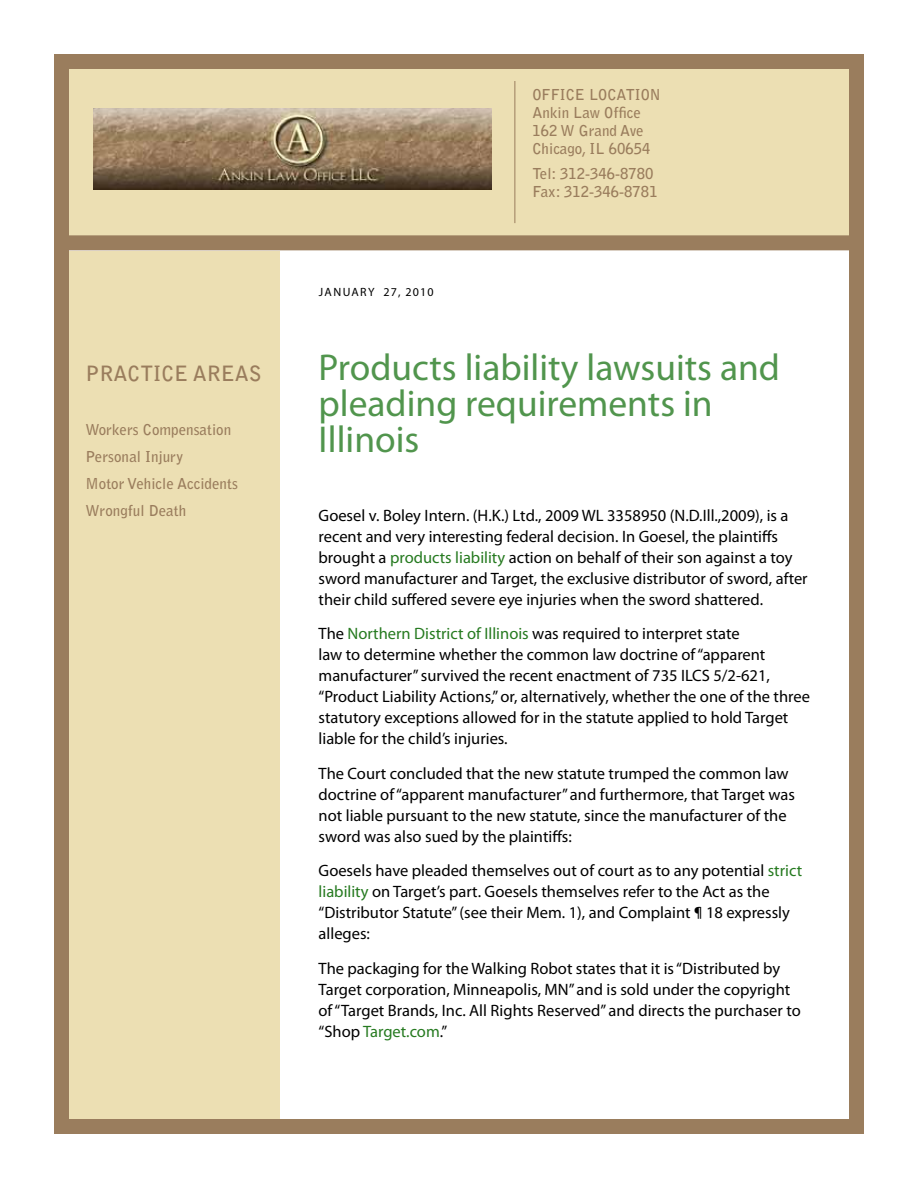
<style>
.page{position:relative;width:918px;height:1188px;background:#fff}
.page>*{position:absolute;margin:0;border:0;box-sizing:border-box;transform-origin:0 0}
.t1{font:37.5px/36px "Myriad Pro";color:#51954d}
.t2{font:700 21px "Bell Gothic Std";color:#9a7d5d}
.t3{font:16.5px/21px "Myriad Pro";color:#000}
.t4{font:700 15px/18px "Bell Gothic Std";color:#9a7d5d}
.t5{font:12px "Myriad Pro";letter-spacing:.105em;color:#000}
.s1{color:#267a20}
</style>
<div class="page">
<div style="left:54px;top:251px;width:225px;height:883px;background:#ecdfb3"></div>
<div style="left:54px;top:54px;width:810px;height:1080px;border:15px solid #9a7d5d"></div>
<div style="left:54px;top:54px;width:810px;height:196px;background:#ecdfb3;border:15px solid #9a7d5d"></div>
<hr style="left:514px;top:81px;width:1px;height:142px;background:#9a7d5d">
<img style="left:93px;top:109px;width:399px;height:81px">
<p class="t2" style="left:86px;top:361px;width:178px">PRACTICE AREAS</p>
<p class="t4" style="left:86px;top:417px;width:154px;line-height:27px">Workers Compensation<br>Personal Injury<br>Motor Vehicle Accidents<br>Wrongful Death</p>
<p class="t5" style="left:319px;top:284px;width:117px">January 27, 2010</p>
<p class="t4" style="left:532px;top:85px;width:130px">OFFICE LOCATION<br>Ankin Law Office<br>162 W Grand Ave<br>Chicago, IL 60654</p>
<p class="t4" style="left:532px;top:165px;width:127px">Tel: 312-346-8780<br>Fax: 312-346-8781</p>
<h1 class="t1" style="left:319px;top:349px;width:463px">Products liability lawsuits and pleading requirements in<br>Illinois</h1>
<p class="t3" style="left:319px;top:505px;width:491px">Goesel v. Boley Intern. (H.K.) Ltd., 2009 WL 3358950 (N.D.Ill.,2009), is a recent and very interesting federal decision. In Goesel, the plaintiffs brought a <span class="s1">products liability</span> action on behalf of their son against a toy sword manufacturer and Target, the exclusive distributor of sword, after their child suffered severe eye injuries when the sword shattered.</p>
<p class="t3" style="left:319px;top:623px;width:493px">The <span class="s1">Northern District of Illinois</span> was required to interpret state<br>law to determine whether the common law doctrine of “apparent manufacturer” survived the recent enactment of 735 ILCS 5/2-621, “Product Liability Actions,” or, alternatively, whether the one of the three statutory exceptions allowed for in the statute applied to hold Target liable for the child’s injuries.</p>
<p class="t3" style="left:319px;top:763px;width:478px">The Court concluded that the new statute trumped the common law doctrine of “apparent manufacturer” and furthermore, that Target was not liable pursuant to the new statute, since the manufacturer of the sword was also sued by the plaintiffs:</p>
<p class="t3" style="left:319px;top:860px;width:485px">Goesels have pleaded themselves out of court as to any potential <span class="s1">strict liability</span> on Target’s part. Goesels themselves refer to the Act as the “Distributor Statute” (see their Mem. 1), and Complaint ¶ 18 expressly alleges:</p>
<p class="t3" style="left:319px;top:958px;width:484px">The packaging for the Walking Robot states that it is “Distributed by Target corporation, Minneapolis, MN” and is sold under the copyright of “Target Brands, Inc. All Rights Reserved” and directs the purchaser to “Shop <span class="s1">Target.com</span>.”</p>
</div>
